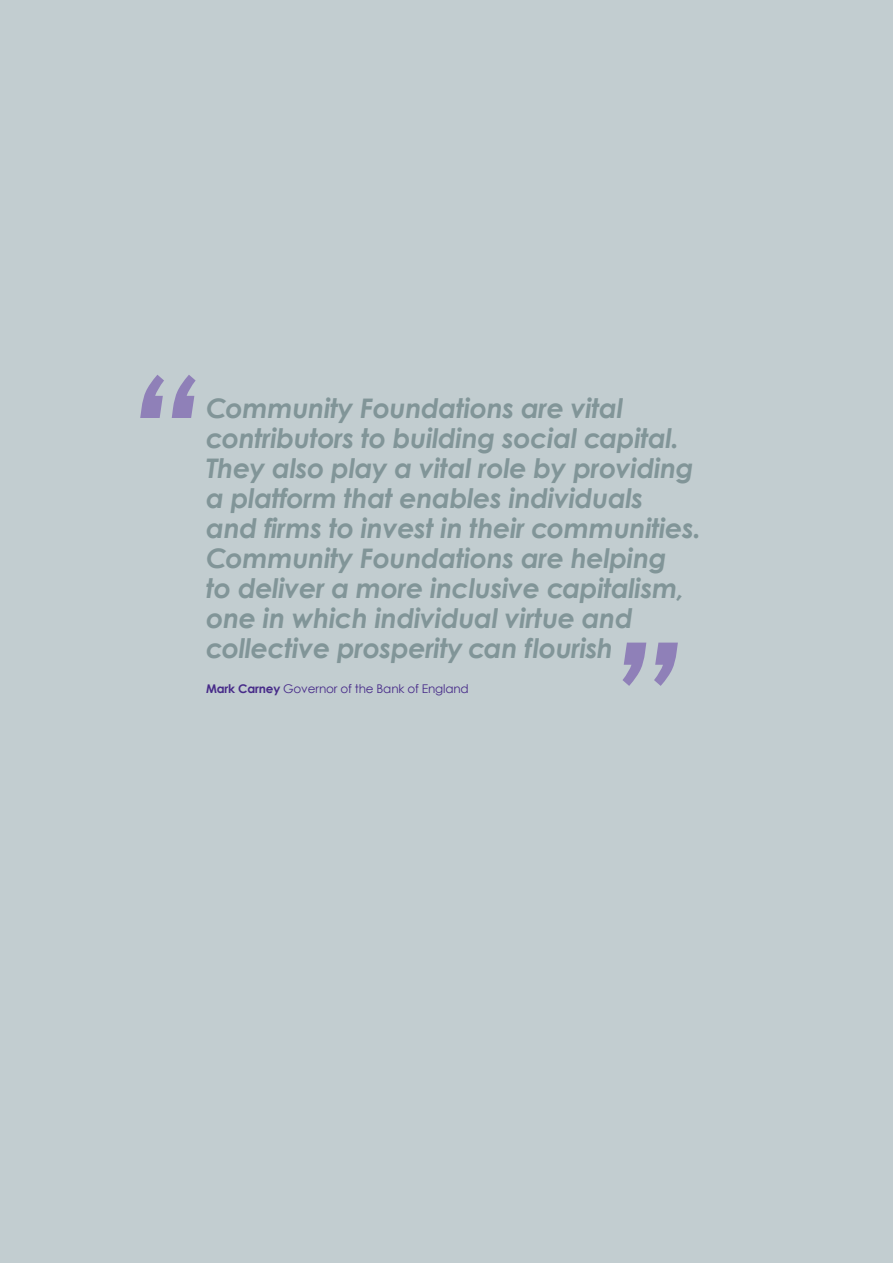
<style>
.page{position:relative;width:893px;height:1263px;background:#c2cdd0}
.page>*{position:absolute;margin:0;border:0;box-sizing:border-box;transform-origin:0 0}
.t1{font:italic 700 158.7px "Century Gothic";color:#8f80b8}
.t2{font:italic 700 27px/30px "Century Gothic";letter-spacing:-.015em;color:#819598}
.t3{font:12px "Century Gothic";letter-spacing:-.015em;color:#472b89}
.s1{font-weight:700}
</style>
<div class="page">
<h1 class="t1" style="left:123px;top:332px;width:78px">“</h1>
<p class="t2" style="left:206px;top:393px;width:496px">Community Foundations are vital contributors to building social capital.<br>They also play a vital role by providing a platform that enables individuals and firms to invest in their communities.<br>Community Foundations are helping<br>to deliver a more inclusive capitalism, one in which individual virtue and collective prosperity can flourish</p>
<p class="t3" style="left:206px;top:681px;width:264px"><span class="s1">Mark Carney</span> Governor of the Bank of England</p>
<h1 class="t1" style="left:605px;top:600px;width:78px">”</h1>
</div>
